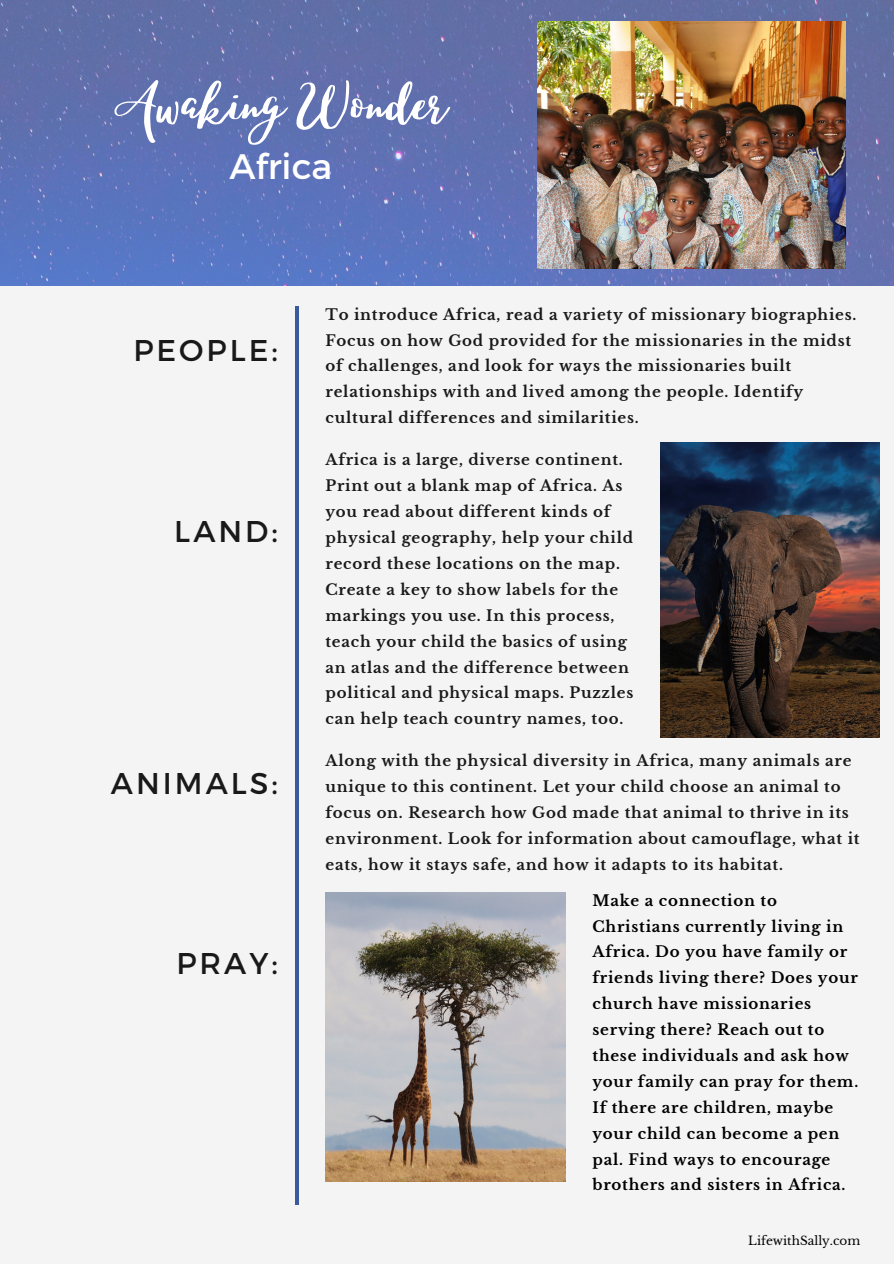
<style>
.page{position:relative;width:894px;height:1264px;background:#fff}
.page>*{position:absolute;margin:0;border:0;box-sizing:border-box;transform-origin:0 0}
.t1{font:70.8px "Lucky Dip Caitlin";color:#fff}
.t2{font:35.4px "Montserrat";color:#fff}
.t3{font:30px "Montserrat";letter-spacing:.1em;color:#191919}
.t4{font:700 15px/25.8px "Libre Baskerville";letter-spacing:.05em;color:#191919}
.t5{font:700 15px/25.8px "Libre Baskerville";letter-spacing:.05em;color:#000}
.t6{font:12px "Libre Baskerville";color:#000}
</style>
<div class="page">
<div style="left:0;top:0;width:893px;height:1263px;background:#f4f4f4"></div>
<img style="left:0;top:0;width:893px;height:286px">
<hr style="left:295px;top:306px;width:4px;height:898px;background:#395a9d">
<img style="left:325px;top:892px;width:240px;height:289px">
<img style="left:660px;top:442px;width:219px;height:295px">
<img style="left:537px;top:21px;width:308px;height:248px">
<h2 class="t1" style="left:114px;top:66px;width:334px">AwakingWonder</h2>
<h2 class="t2" style="left:229px;top:143px;width:104px">Africa</h2>
<p class="t3" style="left:133px;top:331px;width:146px">PEOPLE:</p>
<h1 class="t3" style="left:174px;top:511px;width:105px">LAND:</h1>
<h2 class="t3" style="left:111px;top:763px;width:168px">ANIMALS:</h2>
<h2 class="t3" style="left:176px;top:943px;width:103px">PRAY:</h2>
<h2 class="t4" style="left:325px;top:301px;width:532px">To introduce Africa, read a variety of missionary biographies.<br>Focus on how God provided for the missionaries in the midst of challenges, and look for ways the missionaries built relationships with and lived among the people. Identify cultural differences and similarities.</h2>
<h3 class="t4" style="left:325px;top:447px;width:309px">Africa is a large, diverse continent.<br>Print out a blank map of Africa. As you read about different kinds of physical geography, help your child record these locations on the map.<br>Create a key to show labels for the markings you use. In this process, teach your child the basics of using an atlas and the difference between political and physical maps. Puzzles can help teach country names, too.</h3>
<h3 class="t4" style="left:325px;top:748px;width:535px">Along with the physical diversity in Africa, many animals are unique to this continent. Let your child choose an animal to focus on. Research how God made that animal to thrive in its environment. Look for information about camouflage, what it eats, how it stays safe, and how it adapts to its habitat.</h3>
<p class="t5" style="left:592px;top:887px;width:267px">Make a connection to<br>Christians currently living in<br>Africa. Do you have family or friends living there? Does your church have missionaries serving there? Reach out to these individuals and ask how your family can pray for them.<br>If there are children, maybe your child can become a pen pal. Find ways to encourage brothers and sisters in Africa.</p>
<h3 class="t6" style="left:748px;top:1233px;width:113px">LifewithSally.com</h3>
</div>
